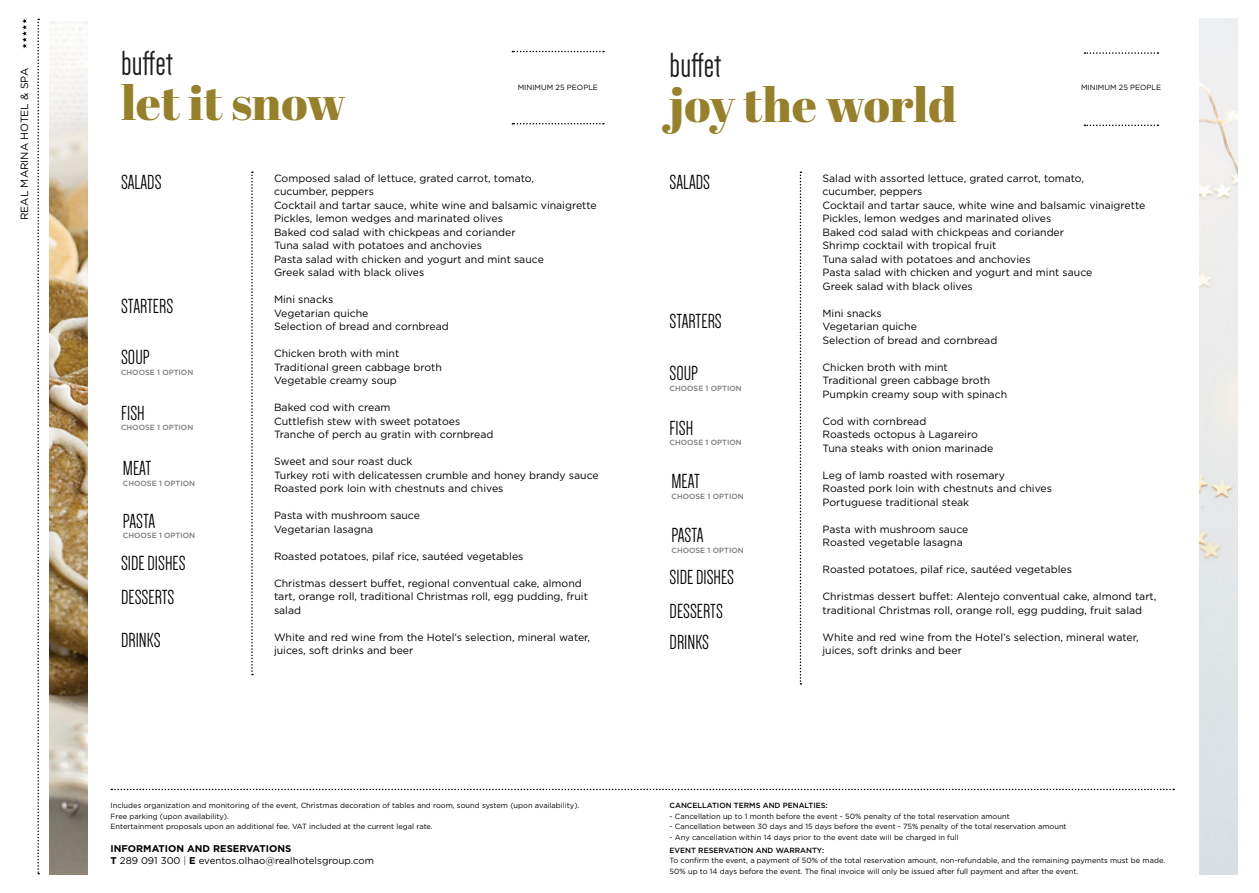
<style>
.page{position:relative;width:1259px;height:893px;background:#fff}
.page>*{position:absolute;margin:0;border:0;box-sizing:border-box;transform-origin:0 0}
.t1{font:48px "Abril Fatface";color:#96802a}
.t2{font:36px "Dense";color:#1b1d1c}
.t3{font:21px "Dense";color:#000}
.t4{font:10.5px/13.5px "Gotham";color:#000}
.t5{font:9.75px/12px "Gotham";color:#000}
.t6{font:7.5px/10.5px "Gotham";color:#000}
.t7{font:500 7.5px "Gotham";color:#7c7b7b}
.t8{font:500 7.5px "Gotham";color:#000}
.s1{font-weight:700}
.s2{font-weight:300}
</style>
<div class="page">
<svg style="left:37px;top:19px;width:2px;height:855px"></svg>
<svg style="left:251px;top:171px;width:2px;height:504px"></svg>
<svg style="left:512px;top:123px;width:92px;height:1px"></svg>
<svg style="left:512px;top:51px;width:92px;height:1px"></svg>
<img style="left:1199px;top:19px;width:38px;height:855px">
<svg style="left:1084px;top:125px;width:74px;height:1px"></svg>
<svg style="left:1084px;top:52px;width:74px;height:2px"></svg>
<svg style="left:22px;top:19px;width:5px;height:29px"></svg>
<img style="left:49px;top:21px;width:39px;height:853px">
<svg style="left:799px;top:171px;width:2px;height:514px"></svg>
<svg style="left:111px;top:789px;width:1063px;height:1px"></svg>
<p class="t4" style="left:17px;top:220px;width:154px;rotate:-90deg">REAL MARINA HOTEL &amp; SPA</p>
<h2 class="t2" style="left:121px;top:46px;width:53px">buffet</h2>
<h1 class="t1" style="left:121px;top:69px;width:226px">let it snow</h1>
<p class="t6" style="left:518px;top:82px;width:82px">MINIMUM 25 PEOPLE</p>
<h3 class="t3" style="left:121px;top:172px;width:42px">SALADS</h3>
<h3 class="t3" style="left:121px;top:296px;width:54px">STARTERS</h3>
<h3 class="t3" style="left:121px;top:347px;width:30px">SOUP</h3>
<p class="t7" style="left:121px;top:367px;width:74px">CHOOSE 1 OPTION</p>
<h3 class="t3" style="left:121px;top:402px;width:25px">FISH</h3>
<p class="t7" style="left:121px;top:423px;width:74px">CHOOSE 1 OPTION</p>
<h3 class="t3" style="left:123px;top:458px;width:30px">MEAT</h3>
<p class="t7" style="left:123px;top:478px;width:74px">CHOOSE 1 OPTION</p>
<h3 class="t3" style="left:123px;top:511px;width:34px">PASTA</h3>
<p class="t7" style="left:123px;top:531px;width:74px">CHOOSE 1 OPTION</p>
<h3 class="t3" style="left:121px;top:552px;width:66px">SIDE DISHES</h3>
<h3 class="t3" style="left:121px;top:586px;width:55px">DESSERTS</h3>
<h3 class="t3" style="left:121px;top:630px;width:41px">DRINKS</h3>
<p class="t4" style="left:274px;top:171px;width:324px">Composed salad of lettuce, grated carrot, tomato,<br>cucumber, peppers<br>Cocktail and tartar sauce, white wine and balsamic vinaigrette Pickles, lemon wedges and marinated olives<br>Baked cod salad with chickpeas and coriander<br>Tuna salad with potatoes and anchovies<br>Pasta salad with chicken and yogurt and mint sauce<br>Greek salad with black olives</p>
<p class="t4" style="left:274px;top:293px;width:176px">Mini snacks<br>Vegetarian quiche<br>Selection of bread and cornbread</p>
<p class="t4" style="left:274px;top:347px;width:169px">Chicken broth with mint<br>Traditional green cabbage broth<br>Vegetable creamy soup</p>
<p class="t4" style="left:274px;top:401px;width:221px">Baked cod with cream<br>Cuttlefish stew with sweet potatoes<br>Tranche of perch au gratin with cornbread</p>
<p class="t4" style="left:274px;top:455px;width:326px">Sweet and sour roast duck<br>Turkey roti with delicatessen crumble and honey brandy sauce<br>Roasted pork loin with chestnuts and chives</p>
<p class="t4" style="left:274px;top:509px;width:147px">Pasta with mushroom sauce<br>Vegetarian lasagna</p>
<p class="t4" style="left:274px;top:549px;width:251px">Roasted potatoes, pilaf rice, sautéed vegetables</p>
<p class="t4" style="left:274px;top:576px;width:315px">Christmas dessert buffet, regional conventual cake, almond tart, orange roll, traditional Christmas roll, egg pudding, fruit salad</p>
<p class="t4" style="left:274px;top:630px;width:318px">White and red wine from the Hotel’s selection, mineral water, juices, soft drinks and beer</p>
<p class="t6" style="left:111px;top:800px;width:470px">Includes organization and monitoring of the event, Christmas decoration of tables and room, sound system (upon availability).<br>Free parking (upon availability).<br>Entertainment proposals upon an additional fee. VAT included at the current legal rate.</p>
<p class="t5" style="left:111px;top:842px;width:265px"><span class="s1">INFORMATION AND RESERVATIONS<br>T</span> 289 091 300 <span class="s2">|</span> <span class="s1">E</span> eventos.olhao@realhotelsgroup.com</p>
<h2 class="t2" style="left:669px;top:47px;width:53px">buffet</h2>
<h1 class="t1" style="left:669px;top:71px;width:288px">joy the world</h1>
<p class="t6" style="left:1081px;top:82px;width:82px">MINIMUM 25 PEOPLE</p>
<h3 class="t3" style="left:669px;top:172px;width:42px">SALADS</h3>
<h3 class="t3" style="left:669px;top:310px;width:54px">STARTERS</h3>
<h3 class="t3" style="left:669px;top:363px;width:30px">SOUP</h3>
<p class="t7" style="left:669px;top:383px;width:74px">CHOOSE 1 OPTION</p>
<h3 class="t3" style="left:669px;top:417px;width:25px">FISH</h3>
<p class="t7" style="left:669px;top:437px;width:74px">CHOOSE 1 OPTION</p>
<h3 class="t3" style="left:671px;top:471px;width:30px">MEAT</h3>
<p class="t7" style="left:671px;top:491px;width:74px">CHOOSE 1 OPTION</p>
<h3 class="t3" style="left:671px;top:525px;width:34px">PASTA</h3>
<p class="t7" style="left:671px;top:545px;width:74px">CHOOSE 1 OPTION</p>
<h3 class="t3" style="left:669px;top:567px;width:66px">SIDE DISHES</h3>
<h3 class="t3" style="left:669px;top:601px;width:55px">DESSERTS</h3>
<h3 class="t3" style="left:669px;top:632px;width:41px">DRINKS</h3>
<p class="t4" style="left:822px;top:171px;width:324px">Salad with assorted lettuce, grated carrot, tomato,<br>cucumber, peppers<br>Cocktail and tartar sauce, white wine and balsamic vinaigrette Pickles, lemon wedges and marinated olives<br>Baked cod salad with chickpeas and coriander<br>Shrimp cocktail with tropical fruit<br>Tuna salad with potatoes and anchovies<br>Pasta salad with chicken and yogurt and mint sauce<br>Greek salad with black olives</p>
<p class="t4" style="left:822px;top:306px;width:176px">Mini snacks<br>Vegetarian quiche<br>Selection of bread and cornbread</p>
<p class="t4" style="left:822px;top:360px;width:186px">Chicken broth with mint<br>Traditional green cabbage broth<br>Pumpkin creamy soup with spinach</p>
<p class="t4" style="left:822px;top:414px;width:172px">Cod with cornbread<br>Roasteds octopus à Lagareiro<br>Tuna steaks with onion marinade</p>
<p class="t4" style="left:822px;top:468px;width:231px">Leg of lamb roasted with rosemary<br>Roasted pork loin with chestnuts and chives<br>Portuguese traditional steak</p>
<p class="t4" style="left:822px;top:522px;width:147px">Pasta with mushroom sauce<br>Roasted vegetable lasagna</p>
<p class="t4" style="left:822px;top:563px;width:251px">Roasted potatoes, pilaf rice, sautéed vegetables</p>
<p class="t4" style="left:822px;top:590px;width:335px">Christmas dessert buffet: Alentejo conventual cake, almond tart, traditional Christmas roll, orange roll, egg pudding, fruit salad</p>
<p class="t4" style="left:822px;top:630px;width:318px">White and red wine from the Hotel’s selection, mineral water, juices, soft drinks and beer</p>
<p class="t8" style="left:669px;top:801px;width:160px">CANCELLATION TERMS AND PENALTIES:</p>
<p class="t6" style="left:669px;top:811px;width:342px">- Cancellation up to 1 month before the event - 50% penalty of the total reservation amount</p>
<p class="t6" style="left:669px;top:821px;width:398px">- Cancellation between 30 days and 15 days before the event - 75% penalty of the total reservation amount</p>
<p class="t6" style="left:669px;top:832px;width:290px">- Any cancellation within 14 days prior to the event date will be charged in full</p>
<p class="t8" style="left:669px;top:845px;width:156px">EVENT RESERVATION AND WARRANTY:</p>
<p class="t6" style="left:669px;top:855px;width:497px">To confirm the event, a payment of 50% of the total reservation amount, non-refundable, and the remaining payments must be made.<br>50% up to 14 days before the event. The final invoice will only be issued after full payment and after the event.</p>
</div>
